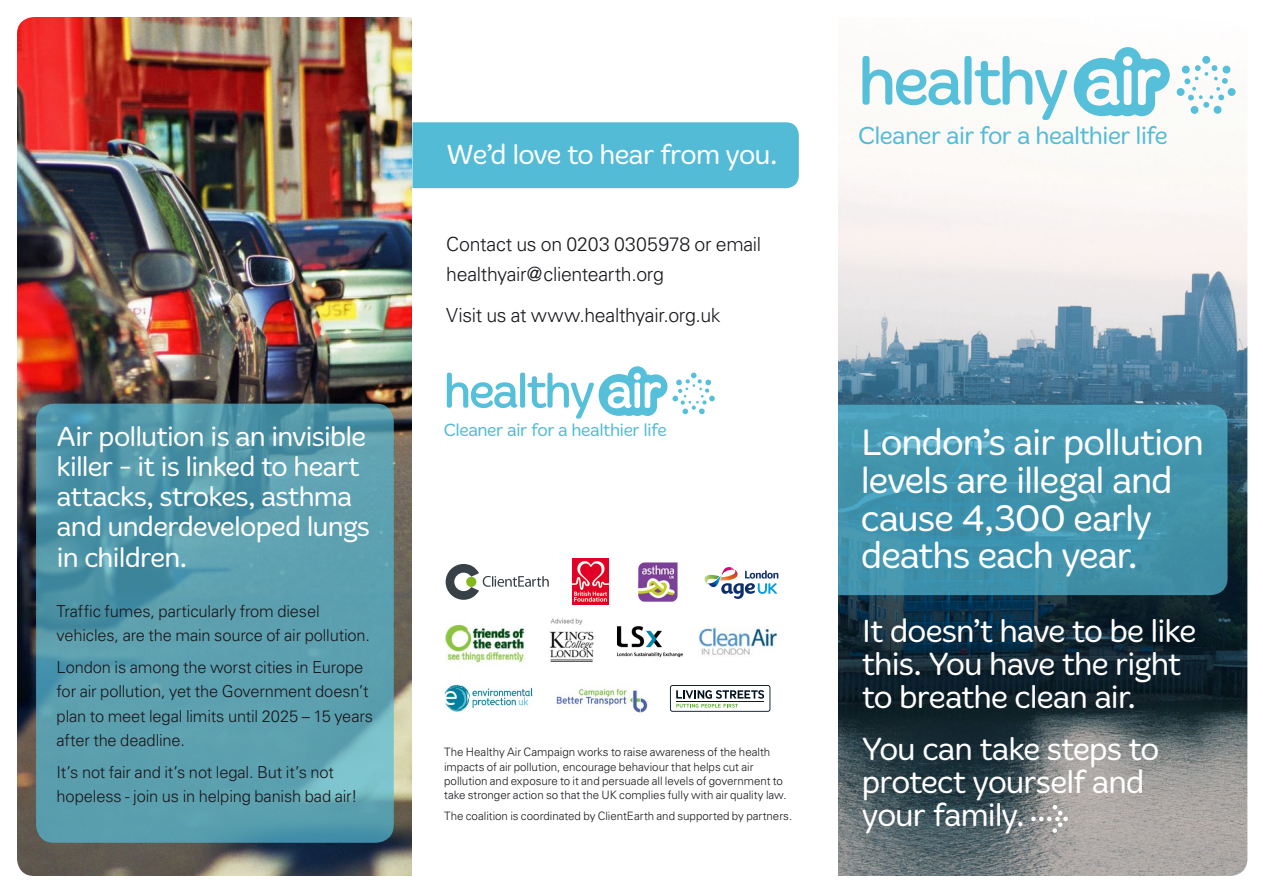
<style>
.page{position:relative;width:1263px;height:893px;background:#fff}
.page>*{position:absolute;margin:0;border:0;box-sizing:border-box;transform-origin:0 0}
.t1{font:300 37.8px/37.8px "Merge";letter-spacing:-.03em;color:#fff}
.t2{font:300 32.85px/32.8px "Merge";letter-spacing:-.03em;color:#fff}
.t3{font:300 28.35px/30.3px "Merge";letter-spacing:-.03em;color:#fff}
.t4{font:300 25.2px "Merge";letter-spacing:-.03em;color:#54bbd7}
.t5{font:300 19.5px/30px "Univers";letter-spacing:-.015em;color:#1a171c}
.t6{font:300 18.15px "Merge";letter-spacing:-.03em;color:#54bbd7}
.t7{font:300 16.5px/24px "Univers";letter-spacing:-.01em;color:#1a171c}
.t8{font:300 11.55px/14.4px "Univers";color:#1a171c}
</style>
<div class="page">
<img style="left:838px;top:55px;width:409px;height:821px">
<div style="left:789px;top:405px;width:438px;height:190px;background:linear-gradient(to bottom,#489cb6,#3d8ea6);border-radius:17px"></div>
<svg style="left:1074px;top:47px;width:96px;height:69px"></svg>
<svg style="left:862px;top:56px;width:205px;height:64px"></svg>
<div style="left:1202px;top:56px;width:8px;height:8px;background:#56bfda;border-radius:50%"></div>
<svg style="left:1176px;top:65px;width:59px;height:49px"></svg>
<img style="left:17px;top:17px;width:395px;height:859px">
<svg style="left:36px;top:404px;width:358px;height:439px;background:#579cad"></svg>
<div style="left:412px;top:5px;width:426px;height:883px;background:#fff"></div>
<svg style="left:447px;top:366px;width:220px;height:53px"></svg>
<div style="left:672px;top:395px;width:6px;height:7px;background:#56bfda;border-radius:2px"></div>
<svg style="left:676px;top:373px;width:38px;height:42px"></svg>
<svg style="left:446px;top:564px;width:103px;height:36px"></svg>
<div style="left:466px;top:577px;width:10px;height:10px;background:#83b81a;border-radius:50%"></div>
<img style="left:445px;top:624px;width:80px;height:39px">
<img style="left:572px;top:558px;width:36px;height:47px">
<img style="left:444px;top:684px;width:88px;height:28px">
<img style="left:617px;top:626px;width:66px;height:32px">
<img style="left:557px;top:688px;width:91px;height:25px">
<img style="left:549px;top:618px;width:45px;height:44px">
<img style="left:638px;top:562px;width:40px;height:40px">
<svg style="left:1031px;top:805px;width:37px;height:28px"></svg>
<div style="left:412px;top:122px;width:387px;height:66px;background:#54bbd7"></div>
<img style="left:699px;top:627px;width:78px;height:28px">
<svg style="left:670px;top:685px;width:100px;height:27px"></svg>
<div style="left:671px;top:686px;width:98px;height:25px;background:#fff;border-radius:2px"></div>
<svg style="left:676px;top:690px;width:88px;height:18px"></svg>
<hr style="left:676px;top:701px;width:88px;height:1px;background:#1a171c">
<svg style="left:704px;top:567px;width:74px;height:32px"></svg>
<h3 class="t3" style="left:57px;top:421px;width:315px">Air pollution is an invisible killer - it is linked to heart attacks, strokes, asthma and underdeveloped lungs in children.</h3>
<h3 class="t7" style="left:57px;top:599px;width:315px">Traffic fumes, particularly from diesel vehicles, are the main source of air pollution.</h3>
<h3 class="t7" style="left:57px;top:656px;width:318px">London is among the worst cities in Europe for air pollution, yet the Government doesn’t plan to meet legal limits until 2025 – 15 years after the deadline.</h3>
<h3 class="t7" style="left:57px;top:761px;width:303px">It’s not fair and it’s not legal. But it’s not hopeless - join us in helping banish bad air!</h3>
<h3 class="t3" style="left:446px;top:139px;width:333px">We’d love to hear from you.</h3>
<h3 class="t5" style="left:446px;top:229px;width:316px">Contact us on 0203 0305978 or email healthyair@clientearth.org</h3>
<h3 class="t5" style="left:446px;top:301px;width:276px">Visit us at www.healthyair.org.uk</h3>
<h3 class="t6" style="left:444px;top:420px;width:225px">Cleaner air for a healthier life</h3>
<p class="t8" style="left:444px;top:745px;width:344px">The Healthy Air Campaign works to raise awareness of the health impacts of air pollution, encourage behaviour that helps cut air pollution and exposure to it and persuade all levels of government to take stronger action so that the UK complies fully with air quality law.</p>
<p class="t8" style="left:444px;top:809px;width:350px">The coalition is coordinated by ClientEarth and supported by partners.</p>
<h3 class="t4" style="left:858px;top:121px;width:311px">Cleaner air for a healthier life</h3>
<h1 class="t1" style="left:861px;top:424px;width:344px">London’s air pollution levels are illegal and cause 4,300 early deaths each year.</h1>
<h2 class="t2" style="left:862px;top:615px;width:336px">It doesn’t have to be like this. You have the right to breathe clean air.</h2>
<h2 class="t2" style="left:862px;top:733px;width:299px">You can take steps to protect yourself and your family.</h2>
</div>
